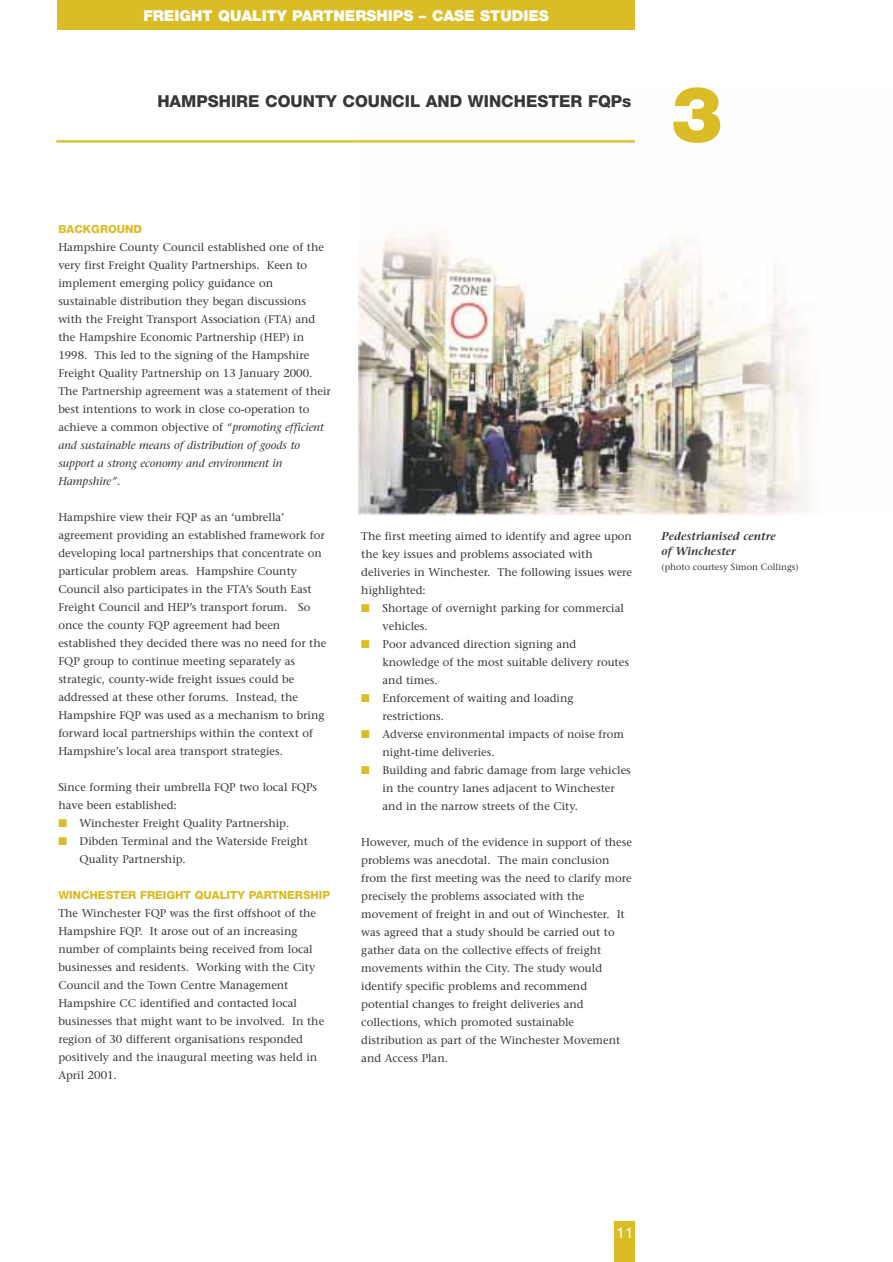
<style>
.page{position:relative;width:893px;height:1262px;background:#fff}
.page>*{position:absolute;margin:0;border:0;box-sizing:border-box;transform-origin:0 0}
.t1{font:900 78px "Helvetica Neue";color:#dabc27}
.t2{font:800 16.5px "Helvetica Neue";color:#353739}
.t3{font:900 15px "Helvetica Neue";color:#fff}
.t4{font:15px "Helvetica Neue";color:#fff}
.t5{font:11.25px/18px "Stone Serif";color:#353739}
.t6{font:800 11.25px "Helvetica Neue";color:#dabc27}
.t7{font:italic 600 11.25px/15px "Stone Serif";color:#353739}
.t8{font:9px "Stone Serif";color:#353739}
.s1{font-style:italic}
.s2{color:#dabc27}
</style>
<div class="page">
<img style="left:358px;top:142px;width:455px;height:373px">
<hr style="left:56px;top:140px;width:579px;height:2px;background:#dabc27">
<div style="left:57px;top:0;width:578px;height:30px;background:#dabc27"></div>
<div style="left:614px;top:1221px;width:21px;height:40px;background:#dabc27"></div>
<h3 class="t3" style="left:143px;top:10px;width:407px">FREIGHT QUALITY PARTNERSHIPS – CASE STUDIES</h3>
<h2 class="t2" style="left:157px;top:95px;width:475px">HAMPSHIRE COUNTY COUNCIL AND WINCHESTER FQPs</h2>
<h1 class="t1" style="left:670px;top:87px;width:54px">3</h1>
<p class="t6" style="left:58px;top:225px;width:85px">BACKGROUND</p>
<p class="t5" style="left:58px;top:239px;width:274px">Hampshire County Council established one of the very first Freight Quality Partnerships. Keen to implement emerging policy guidance on sustainable distribution they began discussions with the Freight Transport Association (FTA) and the Hampshire Economic Partnership (HEP) in 1998. This led to the signing of the Hampshire Freight Quality Partnership on 13 January 2000.<br>The Partnership agreement was a statement of their best intentions to work in close co-operation to achieve a common objective of <span class="s1">“promoting efficient and sustainable means of distribution of goods to support a strong economy and environment in Hampshire”</span>.</p>
<p class="t5" style="left:58px;top:509px;width:269px">Hampshire view their FQP as an ‘umbrella’ agreement providing an established framework for developing local partnerships that concentrate on particular problem areas. Hampshire County Council also participates in the FTA’s South East Freight Council and HEP’s transport forum. So once the county FQP agreement had been established they decided there was no need for the FQP group to continue meeting separately as strategic, county-wide freight issues could be addressed at these other forums. Instead, the Hampshire FQP was used as a mechanism to bring forward local partnerships within the context of Hampshire’s local area transport strategies.</p>
<p class="t5" style="left:58px;top:779px;width:260px">Since forming their umbrella FQP two local FQPs have been established:</p>
<p class="t5" style="left:58px;top:815px;width:232px"><span class="s2">■</span> Winchester Freight Quality Partnership.</p>
<p class="t5" style="left:80px;top:833px;width:230px;text-indent:-21px"><span class="s2">■</span> Dibden Terminal and the Waterside Freight<br>Quality Partnership.</p>
<p class="t6" style="left:58px;top:891px;width:273px">WINCHESTER FREIGHT QUALITY PARTNERSHIP</p>
<p class="t5" style="left:58px;top:905px;width:267px">The Winchester FQP was the first offshoot of the Hampshire FQP. It arose out of an increasing number of complaints being received from local businesses and residents. Working with the City Council and the Town Centre Management Hampshire CC identified and contacted local businesses that might want to be involved. In the region of 30 different organisations responded positively and the inaugural meeting was held in April 2001.</p>
<p class="t5" style="left:361px;top:528px;width:272px">The first meeting aimed to identify and agree upon the key issues and problems associated with deliveries in Winchester. The following issues were highlighted:</p>
<p class="t5" style="left:382px;top:600px;width:243px;text-indent:-21px"><span class="s2">■</span> Shortage of overnight parking for commercial vehicles.</p>
<p class="t5" style="left:382px;top:636px;width:248px;text-indent:-21px"><span class="s2">■</span> Poor advanced direction signing and knowledge of the most suitable delivery routes and times.</p>
<p class="t5" style="left:382px;top:690px;width:192px;text-indent:-21px"><span class="s2">■</span> Enforcement of waiting and loading restrictions.</p>
<p class="t5" style="left:382px;top:726px;width:243px;text-indent:-21px"><span class="s2">■</span> Adverse environmental impacts of noise from night-time deliveries.</p>
<p class="t5" style="left:382px;top:762px;width:250px;text-indent:-21px"><span class="s2">■</span> Building and fabric damage from large vehicles in the country lanes adjacent to Winchester and in the narrow streets of the City.</p>
<p class="t5" style="left:361px;top:834px;width:272px">However, much of the evidence in support of these problems was anecdotal. The main conclusion from the first meeting was the need to clarify more precisely the problems associated with the movement of freight in and out of Winchester. It was agreed that a study should be carried out to gather data on the collective effects of freight movements within the City. The study would identify specific problems and recommend potential changes to freight deliveries and collections, which promoted sustainable distribution as part of the Winchester Movement and Access Plan.</p>
<p class="t7" style="left:661px;top:530px;width:116px">Pedestrianised centre of Winchester</p>
<p class="t8" style="left:661px;top:563px;width:139px">(photo courtesy Simon Collings)</p>
<h3 class="t4" style="left:616px;top:1227px;width:18px">11</h3>
</div>
